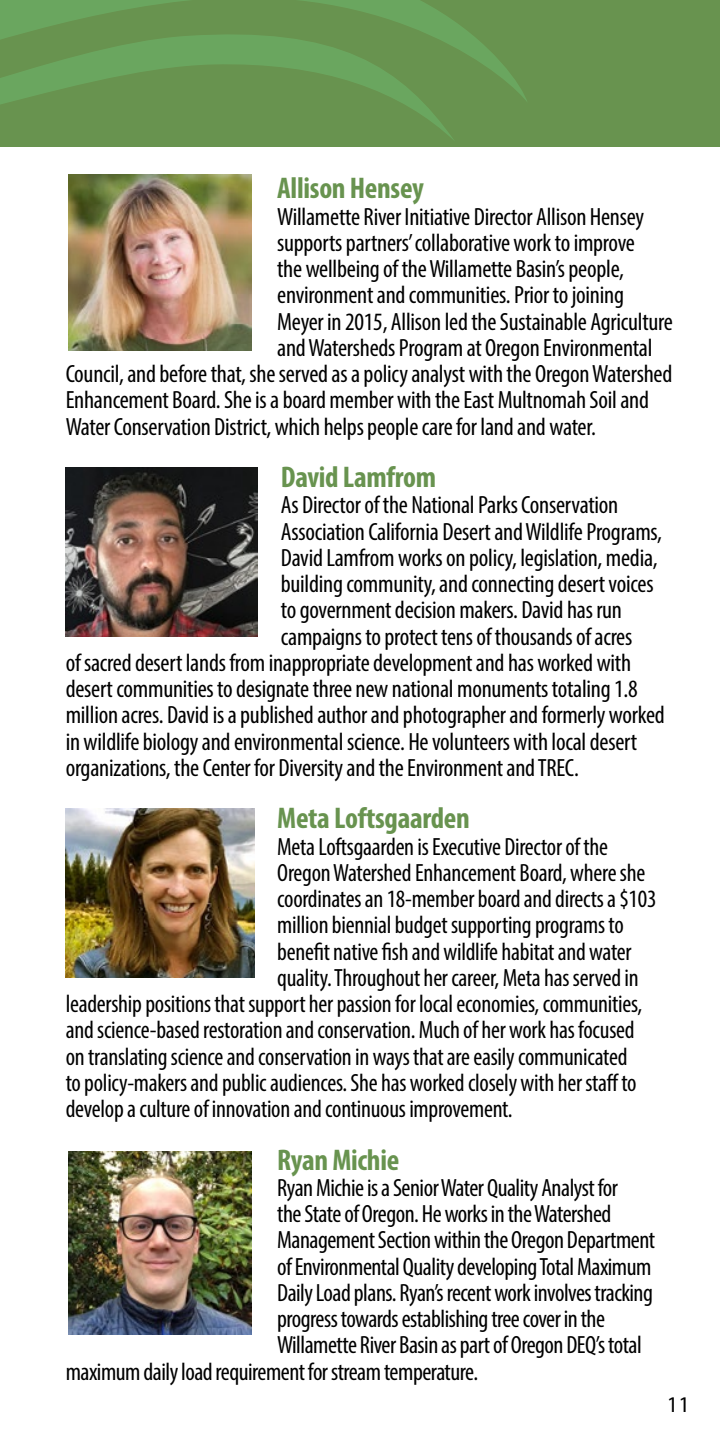
<style>
.page{position:relative;width:720px;height:1440px;background:#fff}
.page>*{position:absolute;margin:0;border:0;box-sizing:border-box;transform-origin:0 0}
.t1{font:700 condensed 30px "Myriad Pro";letter-spacing:-.01em;color:#68934f}
.t2{font:condensed 25px "Myriad Pro";letter-spacing:-.01em;color:#000}
.t3{font:22.5px "Myriad Pro";color:#000}
</style>
<div class="page">
<div style="left:0;top:0;width:720px;height:146px;background:#68934f"></div>
<img style="left:66px;top:468px;width:191px;height:169px">
<svg style="left:0;top:0;width:527px;height:101px"></svg>
<svg style="left:0;top:26px;width:455px;height:114px"></svg>
<img style="left:66px;top:809px;width:189px;height:168px">
<img style="left:69px;top:1152px;width:183px;height:183px">
<img style="left:69px;top:175px;width:183px;height:176px">
<p class="t1" style="left:277px;top:170px;width:148px">Allison Hensey</p>
<p class="t2" style="left:277px;top:201px;width:369px">Willamette River Initiative Director Allison Hensey</p>
<p class="t2" style="left:277px;top:227px;width:359px">supports partners’ collaborative work to improve</p>
<p class="t2" style="left:277px;top:254px;width:348px">the wellbeing of the Willamette Basin’s people,</p>
<p class="t2" style="left:277px;top:280px;width:348px">environment and communities. Prior to joining</p>
<p class="t2" style="left:277px;top:306px;width:397px">Meyer in 2015, Allison led the Sustainable Agriculture</p>
<p class="t2" style="left:277px;top:332px;width:377px">and Watersheds Program at Oregon Environmental</p>
<p class="t2" style="left:66px;top:359px;width:608px">Council, and before that, she served as a policy analyst with the Oregon Watershed</p>
<p class="t2" style="left:66px;top:385px;width:585px">Enhancement Board. She is a board member with the East Multnomah Soil and</p>
<p class="t2" style="left:66px;top:411px;width:532px">Water Conservation District, which helps people care for land and water.</p>
<p class="t1" style="left:281px;top:458px;width:157px">David Lamfrom</p>
<p class="t2" style="left:281px;top:490px;width:339px">As Director of the National Parks Conservation</p>
<p class="t2" style="left:281px;top:516px;width:383px">Association California Desert and Wildlife Programs,</p>
<p class="t2" style="left:281px;top:542px;width:378px">David Lamfrom works on policy, legislation, media,</p>
<p class="t2" style="left:281px;top:569px;width:374px">building community, and connecting desert voices</p>
<p class="t2" style="left:281px;top:595px;width:343px">to government decision makers. David has run</p>
<p class="t2" style="left:281px;top:621px;width:353px">campaigns to protect tens of thousands of acres</p>
<p class="t2" style="left:66px;top:647px;width:567px">of sacred desert lands from inappropriate development and has worked with</p>
<p class="t2" style="left:66px;top:674px;width:574px">desert communities to designate three new national monuments totaling 1.8</p>
<p class="t2" style="left:66px;top:700px;width:601px">million acres. David is a published author and photographer and formerly worked</p>
<p class="t2" style="left:66px;top:726px;width:573px">in wildlife biology and environmental science. He volunteers with local desert</p>
<p class="t2" style="left:66px;top:752px;width:515px">organizations, the Center for Diversity and the Environment and TREC.</p>
<p class="t1" style="left:277px;top:800px;width:194px">Meta Loftsgaarden</p>
<p class="t2" style="left:277px;top:831px;width:332px">Meta Loftsgaarden is Executive Director of the</p>
<p class="t2" style="left:277px;top:857px;width:370px">Oregon Watershed Enhancement Board, where she</p>
<p class="t2" style="left:277px;top:884px;width:381px">coordinates an 18-member board and directs a $103</p>
<p class="t2" style="left:277px;top:910px;width:348px">million biennial budget supporting programs to</p>
<p class="t2" style="left:277px;top:936px;width:356px">benefit native fish and wildlife habitat and water</p>
<p class="t2" style="left:277px;top:962px;width:363px">quality. Throughout her career, Meta has served in</p>
<p class="t2" style="left:66px;top:989px;width:578px">leadership positions that support her passion for local economies, communities,</p>
<p class="t2" style="left:66px;top:1015px;width:570px">and science-based restoration and conservation. Much of her work has focused</p>
<p class="t2" style="left:66px;top:1041px;width:563px">on translating science and conservation in ways that are easily communicated</p>
<p class="t2" style="left:66px;top:1067px;width:572px">to policy-makers and public audiences. She has worked closely with her staff to</p>
<p class="t2" style="left:66px;top:1094px;width:449px">develop a culture of innovation and continuous improvement.</p>
<p class="t1" style="left:277px;top:1141px;width:124px">Ryan Michie</p>
<p class="t2" style="left:277px;top:1172px;width:342px">Ryan Michie is a Senior Water Quality Analyst for</p>
<p class="t2" style="left:277px;top:1199px;width:336px">the State of Oregon. He works in the Watershed</p>
<p class="t2" style="left:277px;top:1225px;width:379px">Management Section within the Oregon Department</p>
<p class="t2" style="left:277px;top:1251px;width:376px">of Environmental Quality developing Total Maximum</p>
<p class="t2" style="left:277px;top:1277px;width:377px">Daily Load plans. Ryan’s recent work involves tracking</p>
<p class="t2" style="left:277px;top:1304px;width:329px">progress towards establishing tree cover in the</p>
<p class="t2" style="left:277px;top:1330px;width:366px">Willamette River Basin as part of Oregon DEQ’s total</p>
<p class="t2" style="left:66px;top:1356px;width:414px">maximum daily load requirement for stream temperature.</p>
<p class="t3" style="left:667px;top:1390px;width:25px">11</p>
</div>
